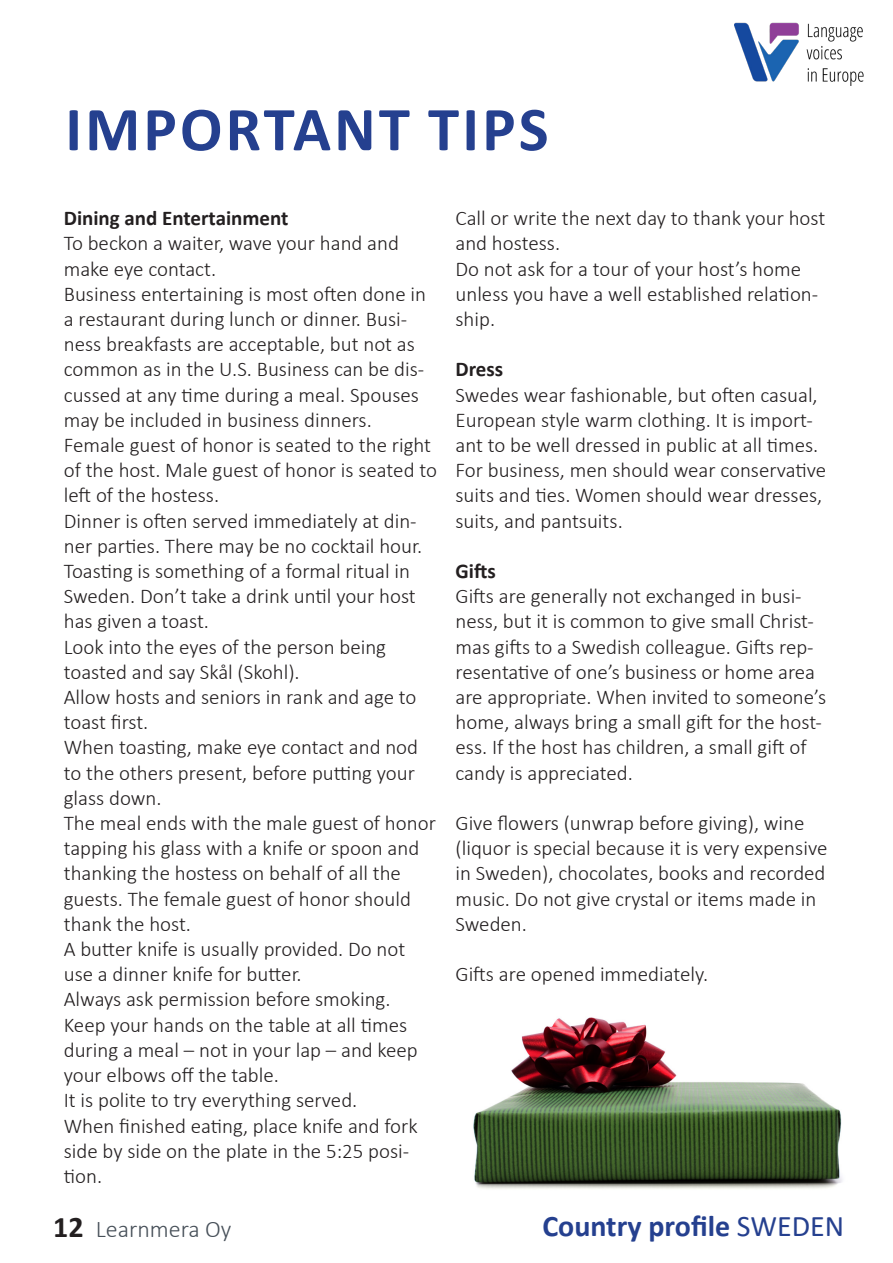
<style>
.page{position:relative;width:893px;height:1263px;background:#fff}
.page>*{position:absolute;margin:0;border:0;box-sizing:border-box;transform-origin:0 0}
.t1{font:700 63px "Calibri";letter-spacing:.05em;color:#25408f}
.t2{font:700 30px "Calibri";color:#25408f}
.t3{font:300 24px "Calibri";color:#475059}
.t4{font:300 21px/25.2px "Calibri";color:#231f20}
.t5{font:700 21px "Calibri";color:#231f20}
.s1{font-weight:700;font-size:30px;color:#231f20}
.s2{font-weight:400}
</style>
<div class="page">
<img style="left:473px;top:1017px;width:369px;height:172px">
<img style="left:735px;top:22px;width:129px;height:63px">
<p class="t1" style="left:65px;top:85px;width:485px">IMPORTANT TIPS</p>
<p class="t5" style="left:64px;top:203px;width:226px">Dining and Entertainment</p>
<p class="t4" style="left:64px;top:231px;width:337px">To beckon a waiter, wave your hand and make eye contact.</p>
<p class="t4" style="left:64px;top:281px;width:364px">Business entertaining is most often done in a restaurant during lunch or dinner. Busi&shy;ness breakfasts are acceptable, but not as common as in the U.S. Business can be dis&shy;cussed at any time during a meal. Spouses may be included in business dinners.</p>
<p class="t4" style="left:64px;top:432px;width:375px">Female guest of honor is seated to the right of the host. Male guest of honor is seated to left of the hostess.</p>
<p class="t4" style="left:64px;top:508px;width:360px">Dinner is often served immediately at din&shy;ner parties. There may be no cocktail hour.</p>
<p class="t4" style="left:64px;top:558px;width:354px">Toasting is something of a formal ritual in<br>Sweden. Don’t take a drink until your host has given a toast.</p>
<p class="t4" style="left:64px;top:634px;width:324px">Look into the eyes of the person being toasted and say Skål (Skohl).</p>
<p class="t4" style="left:64px;top:684px;width:354px">Allow hosts and seniors in rank and age to toast first.</p>
<p class="t4" style="left:64px;top:735px;width:356px">When toasting, make eye contact and nod to the others present, before putting your glass down.</p>
<p class="t4" style="left:64px;top:810px;width:374px">The meal ends with the male guest of honor tapping his glass with a knife or spoon and thanking the hostess on behalf of all the guests. The female guest of honor should thank the host.</p>
<p class="t4" style="left:64px;top:936px;width:343px">A butter knife is usually provided. Do not use a dinner knife for butter.</p>
<p class="t4" style="left:64px;top:987px;width:328px">Always ask permission before smoking.</p>
<p class="t4" style="left:64px;top:1012px;width:355px">Keep your hands on the table at all times during a meal – not in your lap – and keep your elbows off the table.</p>
<p class="t4" style="left:64px;top:1087px;width:295px">It is polite to try everything served.</p>
<p class="t4" style="left:64px;top:1113px;width:355px">When finished eating, place knife and fork side by side on the plate in the 5:25 posi&shy;tion.</p>
<p class="t4" style="left:455px;top:205px;width:371px">Call or write the next day to thank your host and hostess.</p>
<p class="t4" style="left:455px;top:256px;width:364px">Do not ask for a tour of your host’s home unless you have a well established relation&shy;ship.</p>
<p class="t5" style="left:455px;top:355px;width:49px">Dress</p>
<p class="t4" style="left:455px;top:382px;width:364px">Swedes wear fashionable, but often casual,<br>European style warm clothing. It is import&shy;ant to be well dressed in public at all times.</p>
<p class="t4" style="left:455px;top:457px;width:372px">For business, men should wear conservative suits and ties. Women should wear dresses, suits, and pantsuits.</p>
<p class="t5" style="left:455px;top:556px;width:42px">Gifts</p>
<p class="t4" style="left:455px;top:583px;width:372px">Gifts are generally not exchanged in busi&shy;ness, but it is common to give small Christ&shy;mas gifts to a Swedish colleague. Gifts rep&shy;resentative of one’s business or home area are appropriate. When invited to someone’s home, always bring a small gift for the host&shy;ess. If the host has children, a small gift of candy is appreciated.</p>
<p class="t4" style="left:455px;top:810px;width:373px">Give flowers (unwrap before giving), wine (liquor is special because it is very expensive in Sweden), chocolates, books and recorded music. Do not give crystal or items made in Sweden.</p>
<p class="t4" style="left:455px;top:961px;width:254px">Gifts are opened immediately.</p>
<p class="t3" style="left:53px;top:1214px;width:180px"><span class="s1">12</span> Learnmera Oy</p>
<h2 class="t2" style="left:542px;top:1204px;width:303px">Country profile <span class="s2">SWEDEN</span></h2>
</div>
